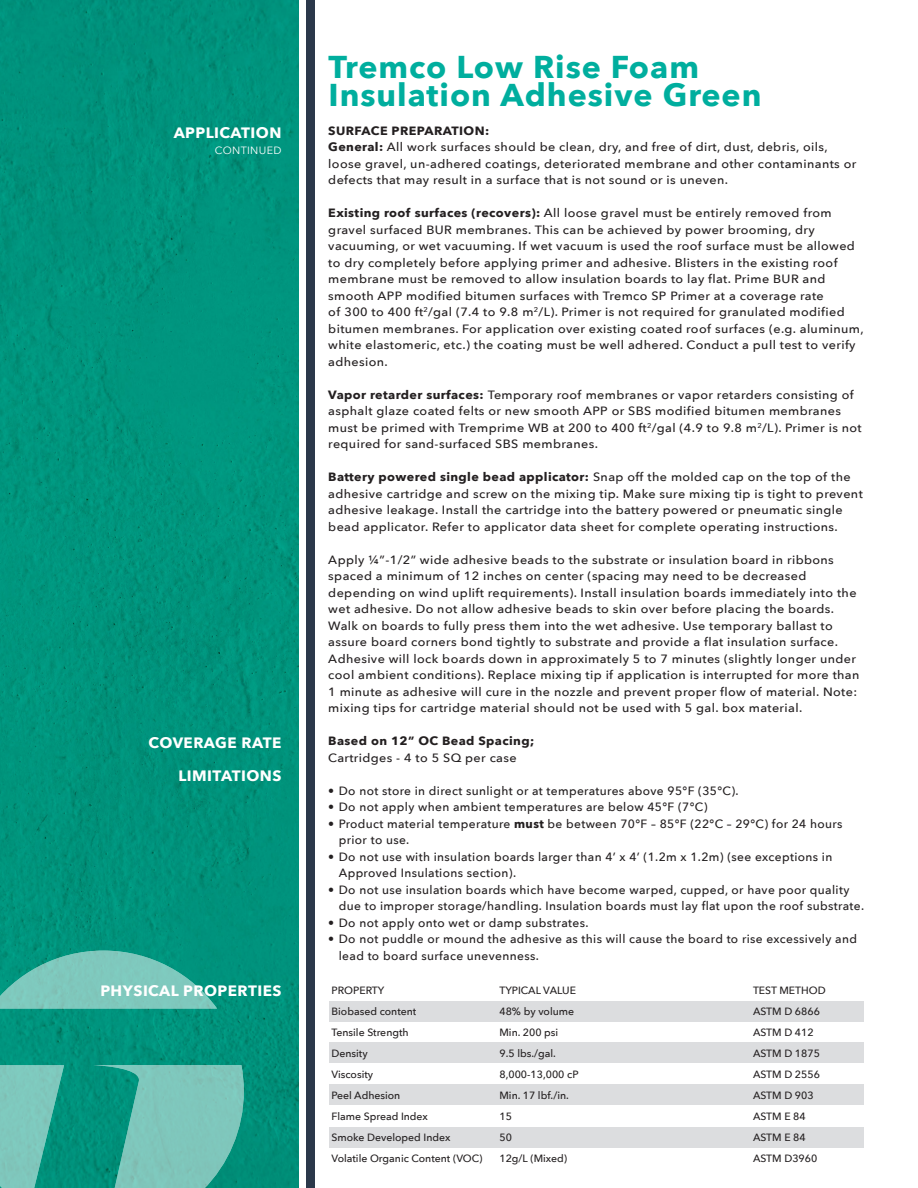
<style>
.page{position:relative;width:918px;height:1188px;background:#fff}
.page>*{position:absolute;margin:0;border:0;box-sizing:border-box;transform-origin:0 0}
.t1{font:700 31.5px "Avenir Next";letter-spacing:.03em;color:#00ae9e}
.t2{font:700 15px "Avenir Next";letter-spacing:.03em;color:#fff}
.t3{font:500 12px/16.5px "Avenir Next";letter-spacing:.03em;color:#231f20;scale:1.05 1}
.t4{font:500 12px/16.5px "Avenir Next";letter-spacing:.03em;color:#231f20}
.t5{font:700 12px "Avenir Next";letter-spacing:.03em;color:#231f20;scale:1.05 1}
.t6{font:500 10.5px "Avenir Next";color:#231f20}
.t7{font:10.5px "Avenir Next";letter-spacing:.03em;color:#fff}
.s1{font-weight:700}
</style>
<div class="page">
<svg style="left:0;top:0;width:314px;height:1188px;fill:#2b384a"></svg>
<img style="left:0;top:0;width:299px;height:1188px">
<div style="left:329px;top:1002px;width:535px;height:20px;background:#dcdddf"></div>
<div style="left:329px;top:1043px;width:535px;height:20px;background:#dcdddf"></div>
<div style="left:329px;top:1085px;width:535px;height:20px;background:#dcdddf"></div>
<div style="left:329px;top:1127px;width:535px;height:20px;background:#dcdddf"></div>
<svg style="left:0;top:951px;width:217px;height:58px"></svg>
<svg style="left:0;top:1065px;width:64px;height:123px"></svg>
<svg style="left:93px;top:1065px;width:151px;height:123px"></svg>
<p class="t2" style="left:174px;top:120px;width:109px">APPLICATION</p>
<p class="t7" style="left:215px;top:142px;width:68px">CONTINUED</p>
<p class="t2" style="left:149px;top:730px;width:134px">COVERAGE RATE</p>
<p class="t2" style="left:178px;top:763px;width:105px">LIMITATIONS</p>
<p class="t2" style="left:100px;top:978px;width:183px">PHYSICAL PROPERTIES</p>
<p class="t1" style="left:329px;top:40px;width:372px">Tremco Low Rise Foam</p>
<p class="t1" style="left:329px;top:68px;width:435px">Insulation Adhesive Green</p>
<p class="t5" style="left:328px;top:120px;width:155px">SURFACE PREPARATION:</p>
<p class="t3" style="left:328px;top:139px;width:504px"><span class="s1">General:</span> All work surfaces should be clean, dry, and free of dirt, dust, debris, oils, loose gravel, un-adhered coatings, deteriorated membrane and other contaminants or defects that may result in a surface that is not sound or is uneven.</p>
<p class="t3" style="left:328px;top:205px;width:503px"><span class="s1">Existing roof surfaces (recovers):</span> All loose gravel must be entirely removed from gravel surfaced BUR membranes. This can be achieved by power brooming, dry vacuuming, or wet vacuuming. If wet vacuum is used the roof surface must be allowed to dry completely before applying primer and adhesive. Blisters in the existing roof membrane must be removed to allow insulation boards to lay flat. Prime BUR and smooth APP modified bitumen surfaces with Tremco SP Primer at a coverage rate</p>
<p class="t3" style="left:328px;top:304px;width:511px">of 300 to 400 ft<sup>2</sup>/gal (7.4 to 9.8 m<sup>2</sup>/L). Primer is not required for granulated modified bitumen membranes. For application over existing coated roof surfaces (e.g. aluminum, white elastomeric, etc.) the coating must be well adhered. Conduct a pull test to verify adhesion.</p>
<p class="t3" style="left:328px;top:386px;width:510px"><span class="s1">Vapor retarder surfaces:</span> Temporary roof membranes or vapor retarders consisting of asphalt glaze coated felts or new smooth APP or SBS modified bitumen membranes must be primed with Tremprime WB at 200 to 400 ft<sup>2</sup>/gal (4.9 to 9.8 m<sup>2</sup>/L). Primer is not required for sand-surfaced SBS membranes.</p>
<p class="t3" style="left:328px;top:469px;width:511px"><span class="s1">Battery powered single bead applicator:</span> Snap off the molded cap on the top of the adhesive cartridge and screw on the mixing tip. Make sure mixing tip is tight to prevent adhesive leakage. Install the cartridge into the battery powered or pneumatic single bead applicator. Refer to applicator data sheet for complete operating instructions.</p>
<p class="t3" style="left:328px;top:551px;width:507px">Apply ¼”-1/2” wide adhesive beads to the substrate or insulation board in ribbons spaced a minimum of 12 inches on center (spacing may need to be decreased depending on wind uplift requirements). Install insulation boards immediately into the wet adhesive. Do not allow adhesive beads to skin over before placing the boards.<br>Walk on boards to fully press them into the wet adhesive. Use temporary ballast to assure board corners bond tightly to substrate and provide a flat insulation surface.<br>Adhesive will lock boards down in approximately 5 to 7 minutes (slightly longer under cool ambient conditions). Replace mixing tip if application is interrupted for more than 1 minute as adhesive will cure in the nozzle and prevent proper flow of material. Note: mixing tips for cartridge material should not be used with 5 gal. box material.</p>
<p class="t5" style="left:328px;top:731px;width:198px">Based on 12” OC Bead Spacing;</p>
<p class="t3" style="left:328px;top:749px;width:181px">Cartridges - 4 to 5 SQ per case</p>
<p class="t4" style="left:328px;top:782px;width:412px">• Do not store in direct sunlight or at temperatures above 95°F (35°C).</p>
<p class="t4" style="left:328px;top:799px;width:381px">• Do not apply when ambient temperatures are below 45°F (7°C)</p>
<p class="t4" style="left:328px;top:815px;width:516px">• Product material temperature <span class="s1">must</span> be between 70°F – 85°F (22°C – 29°C) for 24 hours</p>
<p class="t4" style="left:339px;top:832px;width:72px">prior to use.</p>
<p class="t4" style="left:328px;top:848px;width:506px">• Do not use with insulation boards larger than 4’ x 4’ (1.2m x 1.2m) (see exceptions in</p>
<p class="t4" style="left:339px;top:865px;width:179px">Approved Insulations section).</p>
<p class="t4" style="left:339px;top:881px;width:527px;text-indent:-10px">• Do not use insulation boards which have become warped, cupped, or have poor quality due to improper storage/handling. Insulation boards must lay flat upon the roof substrate.</p>
<p class="t4" style="left:328px;top:914px;width:262px">• Do not apply onto wet or damp substrates.</p>
<p class="t4" style="left:328px;top:931px;width:530px">• Do not puddle or mound the adhesive as this will cause the board to rise excessively and</p>
<p class="t4" style="left:339px;top:947px;width:202px">lead to board surface unevenness.</p>
<p class="t6" style="left:332px;top:982px;width:54px">PROPERTY</p>
<p class="t6" style="left:500px;top:982px;width:78px">TYPICAL VALUE</p>
<p class="t6" style="left:753px;top:982px;width:74px">TEST METHOD</p>
<p class="t6" style="left:332px;top:1003px;width:86px">Biobased content</p>
<p class="t6" style="left:500px;top:1003px;width:76px">48% by volume</p>
<p class="t6" style="left:753px;top:1003px;width:68px">ASTM D 6866</p>
<p class="t6" style="left:332px;top:1024px;width:79px">Tensile Strength</p>
<p class="t6" style="left:500px;top:1024px;width:60px">Min. 200 psi</p>
<p class="t6" style="left:753px;top:1024px;width:62px">ASTM D 412</p>
<p class="t6" style="left:332px;top:1045px;width:38px">Density</p>
<p class="t6" style="left:500px;top:1045px;width:58px">9.5 lbs./gal.</p>
<p class="t6" style="left:753px;top:1045px;width:68px">ASTM D 1875</p>
<p class="t6" style="left:332px;top:1066px;width:43px">Viscosity</p>
<p class="t6" style="left:500px;top:1066px;width:81px">8,000-13,000 cP</p>
<p class="t6" style="left:753px;top:1066px;width:68px">ASTM D 2556</p>
<p class="t6" style="left:332px;top:1087px;width:70px">Peel Adhesion</p>
<p class="t6" style="left:500px;top:1087px;width:71px">Min. 17 lbf./in.</p>
<p class="t6" style="left:753px;top:1087px;width:62px">ASTM D 903</p>
<p class="t6" style="left:332px;top:1108px;width:98px">Flame Spread Index</p>
<p class="t6" style="left:500px;top:1108px;width:14px">15</p>
<p class="t6" style="left:753px;top:1108px;width:54px">ASTM E 84</p>
<p class="t6" style="left:332px;top:1129px;width:120px">Smoke Developed Index</p>
<p class="t6" style="left:500px;top:1129px;width:14px">50</p>
<p class="t6" style="left:753px;top:1129px;width:54px">ASTM E 84</p>
<p class="t6" style="left:332px;top:1150px;width:153px">Volatile Organic Content (VOC)</p>
<p class="t6" style="left:500px;top:1150px;width:69px">12g/L (Mixed)</p>
<p class="t6" style="left:753px;top:1150px;width:66px">ASTM D3960</p>
</div>
